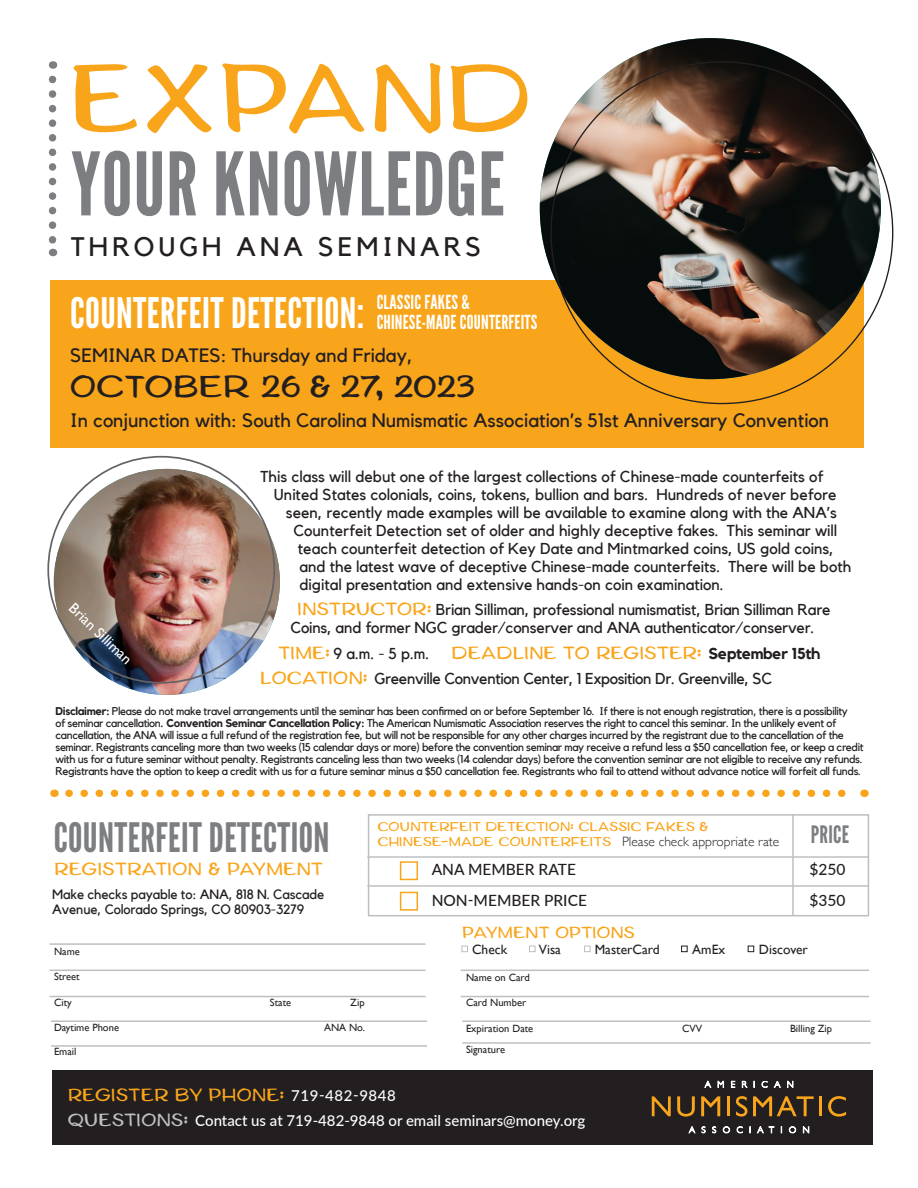
<style>
.page{position:relative;width:918px;height:1188px;background:#fff}
.page>*{position:absolute;margin:0;border:0;box-sizing:border-box;transform-origin:0 0}
.t1{font:89.1px "Eds Market Wide";letter-spacing:.04em;color:#f9a51b}
.t2{font:87.15px "League Gothic";letter-spacing:.01em;color:#7c7e81}
.t3{font:42px "League Gothic";letter-spacing:.01em;color:#fff}
.t4{font:40.5px "League Gothic";letter-spacing:.01em;color:#7c7e81}
.t5{font:28.5px "Eds Market Wide";color:#231f20}
.t6{font:26.7px "Kollektif";letter-spacing:.15em;color:#231f20}
.t7{font:24px "League Gothic";letter-spacing:.01em;color:#7c7e81}
.t8{font:19.35px "Kollektif";color:#231f20}
.t9{font:19.35px/20.7px "League Gothic";letter-spacing:.01em;color:#fff}
.t10{font:16.5px "Eds Market Wide";letter-spacing:.04em;color:#f9a51b}
.t11{font:15.75px/18px "Kollektif";color:#231f20}
.t12{font:15.75px "Kollektif";letter-spacing:-.02em;color:#231f20}
.t13{font:500 15.45px "Lato";color:#231f20}
.t14{font:500 15px "Lato";color:#fff}
.t15{font:15px "Eds Market Wide";letter-spacing:.04em;color:#f9a51b}
.t16{font:14.85px "Gill Sans";color:#fff}
.t17{font:13.5px/15px "Kollektif";letter-spacing:-.01em;color:#231f20}
.t18{font:300 13.5px "Gill Sans";color:#231f20}
.t19{font:13.5px "Gill Sans";color:#231f20}
.t20{font:12px "Eds Market Wide";letter-spacing:.04em;color:#f9a51b}
.t21{font:11.25px/12px "Kollektif";letter-spacing:-.03em;color:#231f20}
.t22{font:10.5px "Gill Sans";color:#231f20}
.s1{font-family:"Eds Market Wide";font-size:16.5px;color:#f9a51b}
.s2{font-family:"Kollektif";font-weight:700;font-size:15.75px;color:#231f20}
.s3{font-weight:700}
.s4{font-size:13.5px}
.s5{font-family:"Eds Market Wide";font-weight:400;font-size:12px;color:#f9a51b}
.s6{font-family:"Lato";font-weight:500;font-size:15px;color:#fff}
.s7{font-family:"Eds Market Wide";font-weight:400;font-size:16.5px;color:#bebfc2}
</style>
<div class="page">
<div style="left:52px;top:1070px;width:821px;height:74px;background:#231f20"></div>
<svg style="left:69px;top:790px;width:777px;height:7px"></svg>
<svg style="left:49px;top:79px;width:7px;height:177px"></svg>
<div style="left:368px;top:814px;width:501px;height:102px;border:2px solid #bebfc2"></div>
<hr style="left:367px;top:885px;width:502px;height:2px;background:#bebfc2">
<hr style="left:792px;top:815px;width:2px;height:100px;background:#bebfc2">
<hr style="left:367px;top:856px;width:502px;height:2px;background:#bebfc2">
<hr style="left:50px;top:943px;width:376px;height:2px;background:#bebfc2">
<hr style="left:50px;top:970px;width:376px;height:1px;background:#bebfc2">
<hr style="left:461px;top:970px;width:408px;height:1px;background:#bebfc2">
<hr style="left:50px;top:996px;width:376px;height:1px;background:#bebfc2">
<hr style="left:461px;top:996px;width:408px;height:1px;background:#bebfc2">
<hr style="left:51px;top:1020px;width:376px;height:2px;background:#bebfc2">
<hr style="left:462px;top:1020px;width:409px;height:2px;background:#bebfc2">
<hr style="left:51px;top:1045px;width:376px;height:2px;background:#bebfc2">
<hr style="left:462px;top:1042px;width:409px;height:2px;background:#bebfc2">
<svg style="left:748px;top:946px;width:6px;height:6px"></svg>
<div style="left:681px;top:946px;width:7px;height:6px;border:1px solid #231f20"></div>
<svg style="left:584px;top:946px;width:6px;height:6px"></svg>
<div style="left:529px;top:946px;width:7px;height:6px;border:1px solid #bebfc2"></div>
<svg style="left:462px;top:946px;width:6px;height:6px"></svg>
<div style="left:400px;top:861px;width:18px;height:19px;border:2px solid #f9a51b"></div>
<div style="left:400px;top:892px;width:18px;height:19px;border:2px solid #f9a51b"></div>
<div style="left:51px;top:280px;width:813px;height:167px;background:#f9a51b"></div>
<img style="left:540px;top:38px;width:341px;height:341px;border-radius:171px">
<img style="left:54px;top:469px;width:226px;height:226px;border-radius:113px">
<svg style="left:705px;top:1081px;width:6px;height:6px"></svg>
<svg style="left:718px;top:1081px;width:6px;height:6px"></svg>
<svg style="left:731px;top:1081px;width:4px;height:6px"></svg>
<svg style="left:742px;top:1081px;width:5px;height:7px"></svg>
<svg style="left:762px;top:1081px;width:5px;height:7px"></svg>
<svg style="left:774px;top:1081px;width:6px;height:6px"></svg>
<svg style="left:787px;top:1081px;width:6px;height:6px"></svg>
<svg style="left:689px;top:1127px;width:6px;height:6px"></svg>
<svg style="left:702px;top:1127px;width:3px;height:6px"></svg>
<svg style="left:712px;top:1127px;width:4px;height:6px"></svg>
<svg style="left:723px;top:1127px;width:7px;height:6px"></svg>
<svg style="left:737px;top:1127px;width:6px;height:6px"></svg>
<svg style="left:757px;top:1127px;width:6px;height:6px"></svg>
<svg style="left:769px;top:1127px;width:5px;height:6px"></svg>
<svg style="left:789px;top:1127px;width:7px;height:6px"></svg>
<svg style="left:803px;top:1127px;width:6px;height:6px"></svg>
<svg style="left:652px;top:1096px;width:19px;height:20px"></svg>
<svg style="left:677px;top:1096px;width:18px;height:21px"></svg>
<svg style="left:701px;top:1096px;width:19px;height:20px"></svg>
<hr style="left:727px;top:1096px;width:3px;height:20px;background:#f9a51b">
<svg style="left:736px;top:1096px;width:11px;height:21px"></svg>
<svg style="left:753px;top:1096px;width:61px;height:20px"></svg>
<hr style="left:819px;top:1096px;width:3px;height:20px;background:#f9a51b">
<svg style="left:828px;top:1096px;width:18px;height:21px"></svg>
<p class="t1" style="left:71px;top:34px;width:462px">EXPAND</p>
<p class="t2" style="left:71px;top:132px;width:435px">YOUR KNOWLEDGE</p>
<p class="t6" style="left:71px;top:231px;width:411px">THROUGH ANA SEMINARS</p>
<p class="t9" style="left:377px;top:292px;width:162px">CLASSIC FAKES &amp;<br>CHINESE-MADE COUNTERFEITS</p>
<p class="t3" style="left:70px;top:288px;width:295px">COUNTERFEIT DETECTION:</p>
<p class="t8" style="left:70px;top:344px;width:344px">SEMINAR DATES: Thursday and Friday,</p>
<p class="t5" style="left:70px;top:366px;width:406px">OCTOBER 26 &amp; 27, 2023</p>
<p class="t8" style="left:70px;top:409px;width:760px">In conjunction with: South Carolina Numismatic Association’s 51st Anniversary Convention</p>
<p class="t16" style="left:78px;top:599px;width:82px;rotate:44deg">Brian Silliman</p>
<p class="t11" style="left:260px;top:467px;width:565px">This class will debut one of the largest collections of Chinese-made counterfeits of</p>
<p class="t11" style="left:274px;top:485px;width:564px">United States colonials, coins, tokens, bullion and bars. Hundreds of never before</p>
<p class="t11" style="left:286px;top:503px;width:552px">seen, recently made examples will be available to examine along with the ANA’s</p>
<p class="t11" style="left:293px;top:521px;width:545px">Counterfeit Detection set of older and highly deceptive fakes. This seminar will</p>
<p class="t11" style="left:298px;top:539px;width:537px">teach counterfeit detection of Key Date and Mintmarked coins, US gold coins,</p>
<p class="t11" style="left:299px;top:557px;width:553px">and the latest wave of deceptive Chinese-made counterfeits. There will be both</p>
<p class="t11" style="left:299px;top:575px;width:426px">digital presentation and extensive hands-on coin examination.</p>
<p class="t11" style="left:290px;top:601px;width:542px;text-indent:8px"><span class="s1">INSTRUCTOR:</span> Brian Silliman, professional numismatist, Brian Silliman Rare<br>Coins, and former NGC grader/conserver and ANA authenticator/conserver.</p>
<p class="t11" style="left:278px;top:644px;width:152px"><span class="s1">TIME:</span> 9 a.m. - 5 p.m.</p>
<p class="t10" style="left:452px;top:641px;width:370px">DEADLINE TO REGISTER: <span class="s2">September 15th</span></p>
<p class="t12" style="left:260px;top:669px;width:513px"><span class="s1">LOCATION:</span> Greenville Convention Center, 1 Exposition Dr. Greenville, SC</p>
<p class="t21" style="left:56px;top:705px;width:810px"><span class="s3">Disclaimer:</span> Please do not make travel arrangements until the seminar has been confirmed on or before September 16. If there is not enough registration, there is a possibility<br>of seminar cancellation<span class="s4">.</span> <span class="s3">Convention Seminar Cancellation Policy:</span> The American Numismatic Association reserves the right to cancel this seminar. In the unlikely event of cancellation, the ANA will issue a full refund of the registration fee, but will not be responsible for any other charges incurred by the registrant due to the cancellation of the seminar. Registrants canceling more than two weeks (15 calendar days or more) before the convention seminar may receive a refund less a $50 cancellation fee, or keep a credit with us for a future seminar without penalty. Registrants canceling less than two weeks (14 calendar days) before the convention seminar are not eligible to receive any refunds.<br>Registrants have the option to keep a credit with us for a future seminar minus a $50 cancellation fee. Registrants who fail to attend without advance notice will forfeit all funds.</p>
<p class="t4" style="left:54px;top:813px;width:277px">COUNTERFEIT DETECTION</p>
<p class="t20" style="left:378px;top:818px;width:332px">COUNTERFEIT DETECTION: CLASSIC FAKES &amp;</p>
<p class="t7" style="left:811px;top:820px;width:40px">PRICE</p>
<p class="t18" style="left:378px;top:831px;width:403px"><span class="s5">CHINESE-MADE COUNTERFEITS</span> Please check appropriate rate</p>
<p class="t13" style="left:432px;top:858px;width:146px">ANA MEMBER RATE</p>
<p class="t13" style="left:810px;top:858px;width:37px">$250</p>
<p class="t13" style="left:432px;top:889px;width:157px">NON-MEMBER PRICE</p>
<p class="t13" style="left:810px;top:889px;width:37px">$350</p>
<p class="t10" style="left:55px;top:857px;width:270px">REGISTRATION &amp; PAYMENT</p>
<p class="t17" style="left:52px;top:887px;width:274px">Make checks payable to: ANA, 818 N. Cascade<br>Avenue, Colorado Springs, CO 80903-3279</p>
<p class="t15" style="left:463px;top:921px;width:174px">PAYMENT OPTIONS</p>
<p class="t22" style="left:54px;top:945px;width:27px">Name</p>
<p class="t19" style="left:472px;top:941px;width:37px">Check</p>
<p class="t19" style="left:539px;top:941px;width:24px">Visa</p>
<p class="t19" style="left:595px;top:941px;width:67px">MasterCard</p>
<p class="t19" style="left:692px;top:941px;width:34px">AmEx</p>
<p class="t19" style="left:759px;top:941px;width:50px">Discover</p>
<p class="t22" style="left:54px;top:970px;width:27px">Street</p>
<p class="t22" style="left:54px;top:996px;width:19px">City</p>
<p class="t22" style="left:270px;top:996px;width:23px">State</p>
<p class="t22" style="left:350px;top:996px;width:16px">Zip</p>
<p class="t22" style="left:54px;top:1021px;width:67px">Daytime Phone</p>
<p class="t22" style="left:324px;top:1021px;width:43px">ANA No.</p>
<p class="t22" style="left:54px;top:1045px;width:24px">Email</p>
<p class="t22" style="left:466px;top:971px;width:65px">Name on Card</p>
<p class="t22" style="left:466px;top:997px;width:62px">Card Number</p>
<p class="t22" style="left:466px;top:1022px;width:69px">Expiration Date</p>
<p class="t22" style="left:682px;top:1022px;width:22px">CVV</p>
<p class="t22" style="left:790px;top:1022px;width:44px">Billing Zip</p>
<p class="t22" style="left:466px;top:1043px;width:41px">Signature</p>
<p class="t10" style="left:68px;top:1084px;width:329px">REGISTER BY PHONE: <span class="s6">719-482-9848</span></p>
<p class="t14" style="left:68px;top:1110px;width:519px"><span class="s7">QUESTIONS:</span> Contact us at 719-482-9848 or email seminars@money.org</p>
</div>
